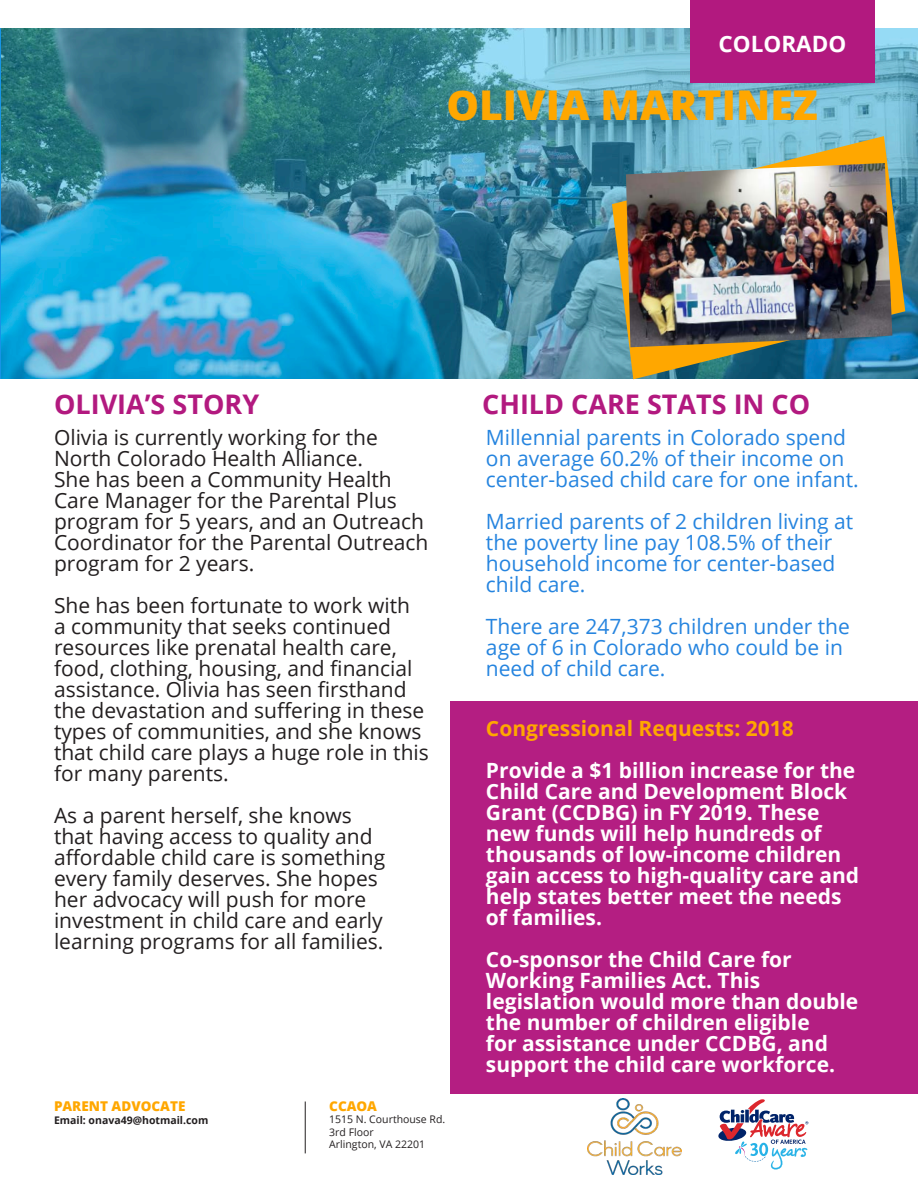
<style>
.page{position:relative;width:918px;height:1188px;background:#fff}
.page>*{position:absolute;margin:0;border:0;box-sizing:border-box;transform-origin:0 0}
.t1{font:800 40.95px "Open Sans";color:#ffa700}
.t2{font:700 27px "Open Sans";color:#b2197f}
.t3{font:700 22.5px "Open Sans";color:#fff}
.t4{font:21px/21px "Open Sans";color:#231f20}
.t5{font:700 21px/21px "Open Sans";color:#fff}
.t6{font:21px/21px "Open Sans";color:#2584df}
.t7{font:700 21px "Open Sans";color:#ffa700}
.t8{font:800 13.5px "Open Sans";color:#ffa700}
.t9{font:10.5px "Open Sans";color:#231f20}
.t10{font:700 10.5px "Open Sans";color:#231f20}
</style>
<div class="page">
<img style="left:0;top:28px;width:918px;height:351px">
<svg style="left:718px;top:1099px;width:90px;height:70px"></svg>
<div style="left:450px;top:701px;width:468px;height:393px;background:#b41e82"></div>
<hr style="left:305px;top:1102px;width:1px;height:51px;background:#231f20">
<svg style="left:612px;top:136px;width:293px;height:243px"></svg>
<img style="left:626px;top:163px;width:266px;height:184px">
<img style="left:588px;top:1098px;width:94px;height:76px">
<div style="left:690px;top:0;width:185px;height:83px;background:#b2197f"></div>
<p class="t3" style="left:719px;top:28px;width:129px">COLORADO</p>
<p class="t1" style="left:446px;top:74px;width:373px">OLIVIA MARTINEZ</p>
<p class="t2" style="left:54px;top:385px;width:207px">OLIVIA’S STORY</p>
<p class="t4" style="left:54px;top:426px;width:376px">Olivia is currently working for the<br>North Colorado Health Alliance.<br>She has been a Community Health<br>Care Manager for the Parental Plus program for 5 years, and an Outreach<br>Coordinator for the Parental Outreach program for 2 years.</p>
<p class="t4" style="left:54px;top:594px;width:376px">She has been fortunate to work with<br>a community that seeks continued resources like prenatal health care, food, clothing, housing, and financial assistance. Olivia has seen firsthand the devastation and suffering in these types of communities, and she knows that child care plays a huge role in this for many parents.</p>
<p class="t4" style="left:54px;top:804px;width:333px">As a parent herself, she knows that having access to quality and affordable child care is something every family deserves. She hopes her advocacy will push for more investment in child care and early learning programs for all families.</p>
<p class="t2" style="left:482px;top:385px;width:330px">CHILD CARE STATS IN CO</p>
<p class="t6" style="left:486px;top:426px;width:374px">Millennial parents in Colorado spend on average 60.2% of their income on center-based child care for one infant.</p>
<p class="t6" style="left:486px;top:510px;width:369px">Married parents of 2 children living at the poverty line pay 108.5% of their household income for center-based child care.</p>
<p class="t6" style="left:486px;top:615px;width:365px">There are 247,373 children under the age of 6 in Colorado who could be in need of child care.</p>
<p class="t7" style="left:486px;top:713px;width:309px">Congressional Requests: 2018</p>
<p class="t5" style="left:486px;top:759px;width:375px">Provide a $1 billion increase for the<br>Child Care and Development Block<br>Grant (CCDBG) in FY 2019. These new funds will help hundreds of thousands of low-income children gain access to high-quality care and help states better meet the needs of families.</p>
<p class="t5" style="left:486px;top:948px;width:374px">Co-sponsor the Child Care for<br>Working Families Act. This legislation would more than double the number of children eligible<br>for assistance under CCDBG, and support the child care workforce.</p>
<p class="t8" style="left:54px;top:1096px;width:133px">PARENT ADVOCATE</p>
<p class="t10" style="left:54px;top:1113px;width:156px">Email: onava49@hotmail.com</p>
<p class="t8" style="left:329px;top:1096px;width:49px">CCAOA</p>
<p class="t9" style="left:329px;top:1112px;width:117px">1515 N. Courthouse Rd.</p>
<p class="t9" style="left:329px;top:1125px;width:46px">3rd Floor</p>
<p class="t9" style="left:329px;top:1137px;width:97px">Arlington, VA 22201</p>
</div>
